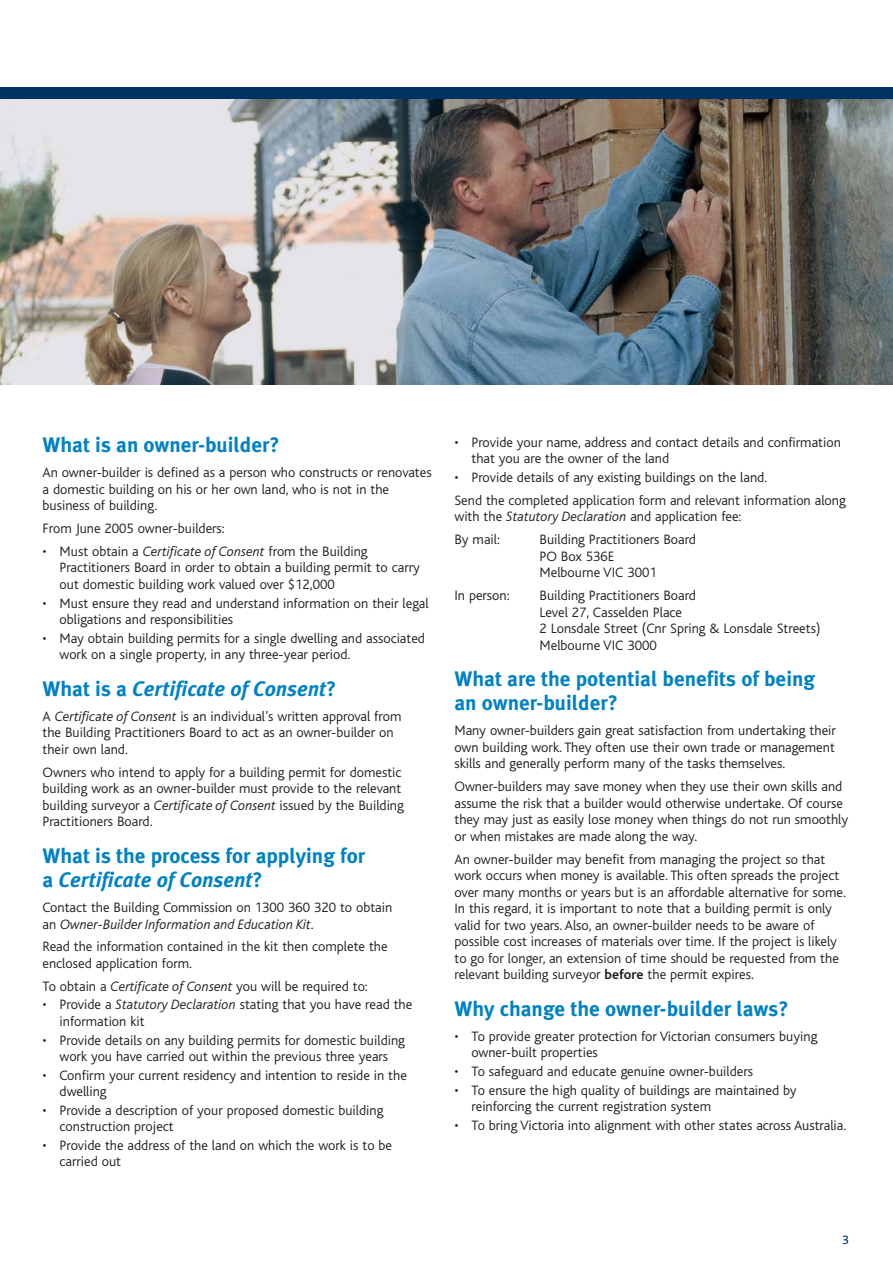
<style>
.page{position:relative;width:893px;height:1263px;background:#fff}
.page>*{position:absolute;margin:0;border:0;box-sizing:border-box;transform-origin:0 0}
.t1{font:700 21px/24px "Meta Plus";color:#0081c4}
.t2{font:italic 700 21px "Meta Plus";color:#0081c4}
.t3{font:300 14.25px/16.5px "Bliss";color:#231f20}
.t4{font:12.75px "Bliss";color:#003263}
.s1{font-style:italic}
.s2{font-style:normal}
.s3{font-weight:700}
</style>
<div class="page">
<img style="left:0;top:99px;width:892px;height:286px">
<div style="left:0;top:87px;width:892px;height:12px;background:#003263"></div>
<h1 class="t1" style="left:43px;top:435px;width:239px">What is an owner-builder?</h1>
<p class="t3" style="left:43px;top:466px;width:390px">An owner-builder is defined as a person who constructs or renovates a domestic building on his or her own land, who is not in the business of building.</p>
<p class="t3" style="left:43px;top:521px;width:184px">From June 2005 owner-builders:</p>
<p class="t3" style="left:60px;top:544px;width:362px;text-indent:-17px">• Must obtain a <span class="s1">Certificate of Consent</span> from the Building<br>Practitioners Board in order to obtain a building permit to carry out domestic building work valued over $12,000</p>
<p class="t3" style="left:60px;top:596px;width:370px;text-indent:-17px">• Must ensure they read and understand information on their legal obligations and responsibilities</p>
<p class="t3" style="left:60px;top:631px;width:367px;text-indent:-17px">• May obtain building permits for a single dwelling and associated work on a single property, in any three-year period.</p>
<h1 class="t2" style="left:43px;top:681px;width:295px"><span class="s2">What is a</span> Certificate of Consent<span class="s2">?</span></h1>
<p class="t3" style="left:43px;top:709px;width:360px">A <span class="s1">Certificate of Consent</span> is an individual’s written approval from the Building Practitioners Board to act as an owner-builder on their own land.</p>
<p class="t3" style="left:43px;top:765px;width:363px">Owners who intend to apply for a building permit for domestic building work as an owner-builder must provide to the relevant building surveyor a <span class="s1">Certificate of Consent</span> issued by the Building Practitioners Board.</p>
<h1 class="t1" style="left:43px;top:846px;width:324px">What is the process for applying for a <span class="s1">Certificate of Consent</span>?</h1>
<p class="t3" style="left:43px;top:901px;width:351px">Contact the Building Commission on 1300 360 320 to obtain an <span class="s1">Owner-Builder Information and Education Kit</span>.</p>
<p class="t3" style="left:43px;top:940px;width:346px">Read the information contained in the kit then complete the enclosed application form.</p>
<p class="t3" style="left:43px;top:979px;width:327px">To obtain a <span class="s1">Certificate of Consent</span> you will be required to:</p>
<p class="t3" style="left:60px;top:998px;width:354px;text-indent:-17px">• Provide a <span class="s1">Statutory Declaration</span> stating that you have read the information kit</p>
<p class="t3" style="left:43px;top:1033px;width:364px;text-align:center">• Provide details on any building permits for domestic building work you have carried out within the previous three years</p>
<p class="t3" style="left:60px;top:1068px;width:349px;text-indent:-17px">• Confirm your current residency and intention to reside in the dwelling</p>
<p class="t3" style="left:60px;top:1103px;width:325px;text-indent:-17px">• Provide a description of your proposed domestic building construction project</p>
<p class="t3" style="left:60px;top:1138px;width:334px;text-indent:-17px">• Provide the address of the land on which the work is to be carried out</p>
<p class="t3" style="left:471px;top:435px;width:371px;text-indent:-17px">• Provide your name, address and contact details and confirmation that you are the owner of the land</p>
<p class="t3" style="left:454px;top:467px;width:393px;line-height:23px">• Provide details of any existing buildings on the land.<br>Send the completed application form and relevant information along</p>
<p class="t3" style="left:454px;top:506px;width:288px;line-height:23px">with the <span class="s1">Statutory Declaration</span> and application fee:<br>By mail:</p>
<p class="t3" style="left:539px;top:533px;width:158px">Building Practitioners Board<br>PO Box 536E<br>Melbourne VIC 3001</p>
<p class="t3" style="left:454px;top:588px;width:57px">In person:</p>
<p class="t3" style="left:539px;top:588px;width:282px">Building Practitioners Board<br>Level 27, Casselden Place<br>2 Lonsdale Street (Cnr Spring &amp; Lonsdale Streets)<br>Melbourne VIC 3000</p>
<h1 class="t1" style="left:454px;top:669px;width:362px">What are the potential benefits of being an owner-builder?</h1>
<p class="t3" style="left:454px;top:724px;width:383px;text-align:justify">Many owner-builders gain great satisfaction from undertaking their own building work. They often use their own trade or management skills and generally perform many of the tasks themselves.</p>
<p class="t3" style="left:454px;top:780px;width:395px">Owner-builders may save money when they use their own skills and assume the risk that a builder would otherwise undertake. Of course they may just as easily lose money when things do not run smoothly or when mistakes are made along the way.</p>
<p class="t3" style="left:454px;top:852px;width:393px">An owner-builder may benefit from managing the project so that work occurs when money is available. This often spreads the project over many months or years but is an affordable alternative for some.<br>In this regard, it is important to note that a building permit is only valid for two years. Also, an owner-builder needs to be aware of possible cost increases of materials over time. If the project is likely to go for longer, an extension of time should be requested from the relevant building surveyor <span class="s3">before</span> the permit expires.</p>
<h1 class="t1" style="left:454px;top:999px;width:336px">Why change the owner-builder laws?</h1>
<p class="t3" style="left:471px;top:1029px;width:347px;text-indent:-17px">• To provide greater protection for Victorian consumers buying owner-built properties</p>
<p class="t3" style="left:454px;top:1064px;width:300px"><span class="s1">•</span> To safeguard and educate genuine owner-builders</p>
<p class="t3" style="left:471px;top:1083px;width:327px;text-indent:-17px">• To ensure the high quality of buildings are maintained by reinforcing the current registration system</p>
<p class="t3" style="left:454px;top:1118px;width:393px">• To bring Victoria into alignment with other states across Australia.</p>
<p class="t4" style="left:842px;top:1236px;width:8px">3</p>
</div>
